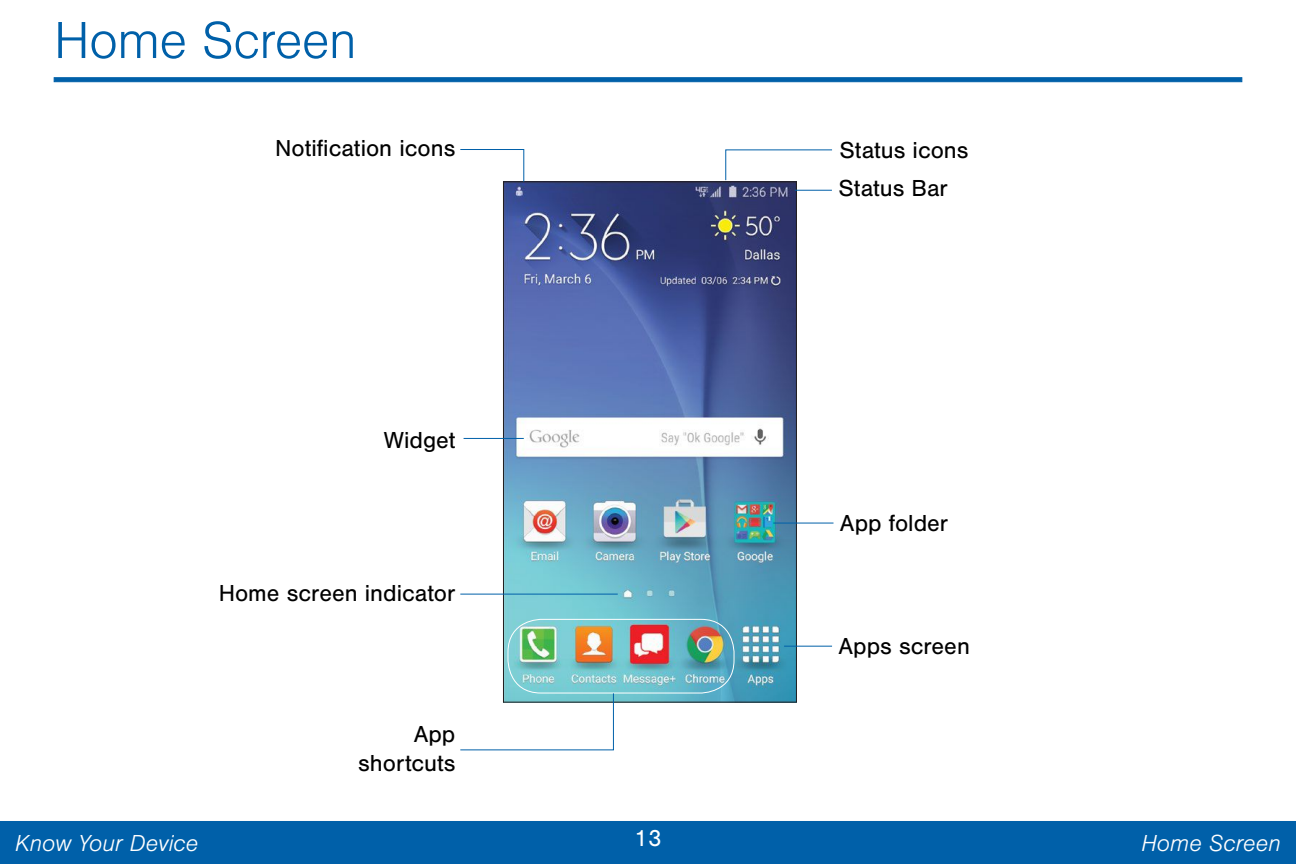
<style>
.page{position:relative;width:1296px;height:864px;background:#fff}
.page>*{position:absolute;margin:0;border:0;box-sizing:border-box;transform-origin:0 0}
.t1{font:300 54px "Nimbus San";letter-spacing:-.015em;color:#0060a9}
.t2{font:24px/28.5px "Nimbus San";color:#000;text-align:right}
.t3{font:italic 300 24px "Nimbus San";color:#fff}
.t4{font:24px "Nimbus San";color:#fff}
</style>
<div class="page">
<div style="left:0;top:821px;width:1296px;height:43px;background:#0060a9"></div>
<svg style="left:54px;top:78px;width:1188px;height:4px;background:#0362aa"></svg>
<img style="left:505px;top:184px;width:290px;height:516px">
<hr style="left:795px;top:190px;width:37px;height:1px;background:#0060a9">
<hr style="left:464px;top:438px;width:60px;height:1px;background:#0060a9">
<hr style="left:784px;top:646px;width:48px;height:1px;background:#0060a9">
<div style="left:508px;top:619px;width:226px;height:74px;border:1px solid #fff;border-radius:33px"></div>
<hr style="left:460px;top:594px;width:158px;height:1px;background:#0060a9">
<hr style="left:773px;top:523px;width:61px;height:1px;background:#0060a9">
<svg style="left:460px;top:693px;width:154px;height:58px"></svg>
<svg style="left:725px;top:149px;width:107px;height:32px"></svg>
<svg style="left:460px;top:149px;width:65px;height:33px"></svg>
<h1 class="t1" style="left:54px;top:12px;width:304px">Home Screen</h1>
<p class="t2" style="left:275px;top:135px;width:182px">Notification icons</p>
<p class="t2" style="left:839px;top:136px;width:131px">Status icons</p>
<p class="t2" style="left:384px;top:426px;width:73px">Widget</p>
<p class="t2" style="left:219px;top:579px;width:238px">Home screen indicator</p>
<p class="t2" style="left:358px;top:720px;width:99px">App shortcuts</p>
<p class="t2" style="left:838px;top:174px;width:111px">Status Bar</p>
<p class="t2" style="left:840px;top:509px;width:110px">App folder</p>
<p class="t2" style="left:839px;top:632px;width:133px">Apps screen</p>
<p class="t3" style="left:15px;top:830px;width:185px">Know Your Device</p>
<p class="t4" style="left:635px;top:825px;width:28px">13</p>
<p class="t3" style="left:1141px;top:830px;width:141px">Home Screen</p>
</div>
